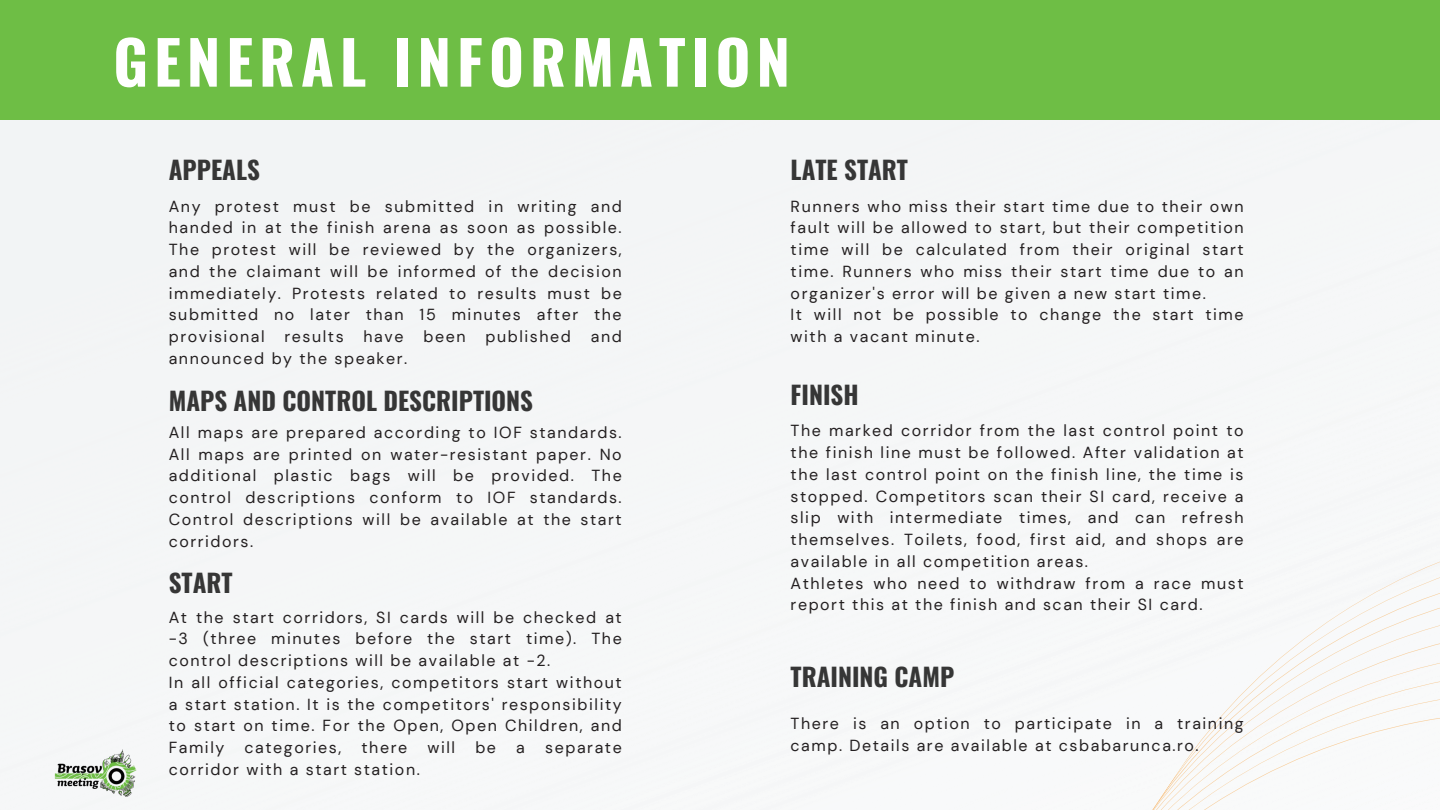
<style>
.page{position:relative;width:1440px;height:810px;background:#fff}
.page>*{position:absolute;margin:0;border:0;box-sizing:border-box;transform-origin:0 0}
.t1{font:700 60px "Oswald";letter-spacing:.1em;color:#fff}
.t2{font:700 25px "Oswald";color:#363636}
.t3{font:16px/21.8px "DM Sans";letter-spacing:.1em;color:#231f20;text-align:justify}
</style>
<div class="page">
<svg style="left:1020px;top:293px;width:420px;height:517px"></svg>
<div style="left:0;top:0;width:1440px;height:120px;background:#6ebe45"></div>
<img style="left:36px;top:740px;width:119px;height:66px">
<h1 class="t1" style="left:113px;top:15px;width:678px">GENERAL INFORMATION</h1>
<h2 class="t2" style="left:169px;top:151px;width:93px">APPEALS</h2>
<p class="t3" style="left:169px;top:195px;width:455px">Any protest must be submitted in writing and handed in at the finish arena as soon as possible.<br>The protest will be reviewed by the organizers, and the claimant will be informed of the decision immediately. Protests related to results must be submitted no later than 15 minutes after the provisional results have been published and announced by the speaker.</p>
<h2 class="t2" style="left:169px;top:381px;width:366px">MAPS AND CONTROL DESCRIPTIONS</h2>
<p class="t3" style="left:169px;top:421px;width:455px">All maps are prepared according to IOF standards.<br>All maps are printed on water-resistant paper. No additional plastic bags will be provided. The control descriptions conform to IOF standards.<br>Control descriptions will be available at the start corridors.</p>
<h2 class="t2" style="left:169px;top:563px;width:65px">START</h2>
<p class="t3" style="left:169px;top:606px;width:455px">At the start corridors, SI cards will be checked at -3 (three minutes before the start time). The control descriptions will be available at -2.</p>
<p class="t3" style="left:169px;top:672px;width:455px">In all official categories, competitors start without a start station. It is the competitors' responsibility to start on time. For the Open, Open Children, and Family</p>
<p class="t3" style="left:245px;top:737px;width:98px">categories,</p>
<p class="t3" style="left:362px;top:737px;width:47px">there</p>
<p class="t3" style="left:427px;top:737px;width:29px">will</p>
<p class="t3" style="left:475px;top:737px;width:22px">be</p>
<p class="t3" style="left:516px;top:737px;width:10px">a</p>
<p class="t3" style="left:545px;top:737px;width:78px">separate</p>
<p class="t3" style="left:169px;top:759px;width:253px">corridor with a start station.</p>
<p class="t2" style="left:791px;top:151px;width:119px">LATE START</p>
<h2 class="t3" style="left:791px;top:195px;width:455px">Runners who miss their start time due to their own fault will be allowed to start, but their competition time will be calculated from their original start time. Runners who miss their start time due to an organizer's error will be given a new start time.</h2>
<p class="t3" style="left:791px;top:304px;width:455px">It will not be possible to change the start time with a vacant minute.</p>
<p class="t2" style="left:791px;top:375px;width:70px">FINISH</p>
<p class="t3" style="left:791px;top:420px;width:455px">The marked corridor from the last control point to the finish line must be followed. After validation at the last control point on the finish line, the time is stopped. Competitors scan their SI card, receive a slip with intermediate times, and can refresh themselves. Toilets, food, first aid, and shops are available in all competition areas.</p>
<h2 class="t3" style="left:791px;top:572px;width:455px">Athletes who need to withdraw from a race must report this at the finish and scan their SI card.</h2>
<p class="t2" style="left:791px;top:657px;width:165px">TRAINING CAMP</p>
<p class="t3" style="left:791px;top:713px;width:455px">There is an option to participate in a training camp. Details are available at csbabarunca.ro.</p>
</div>
